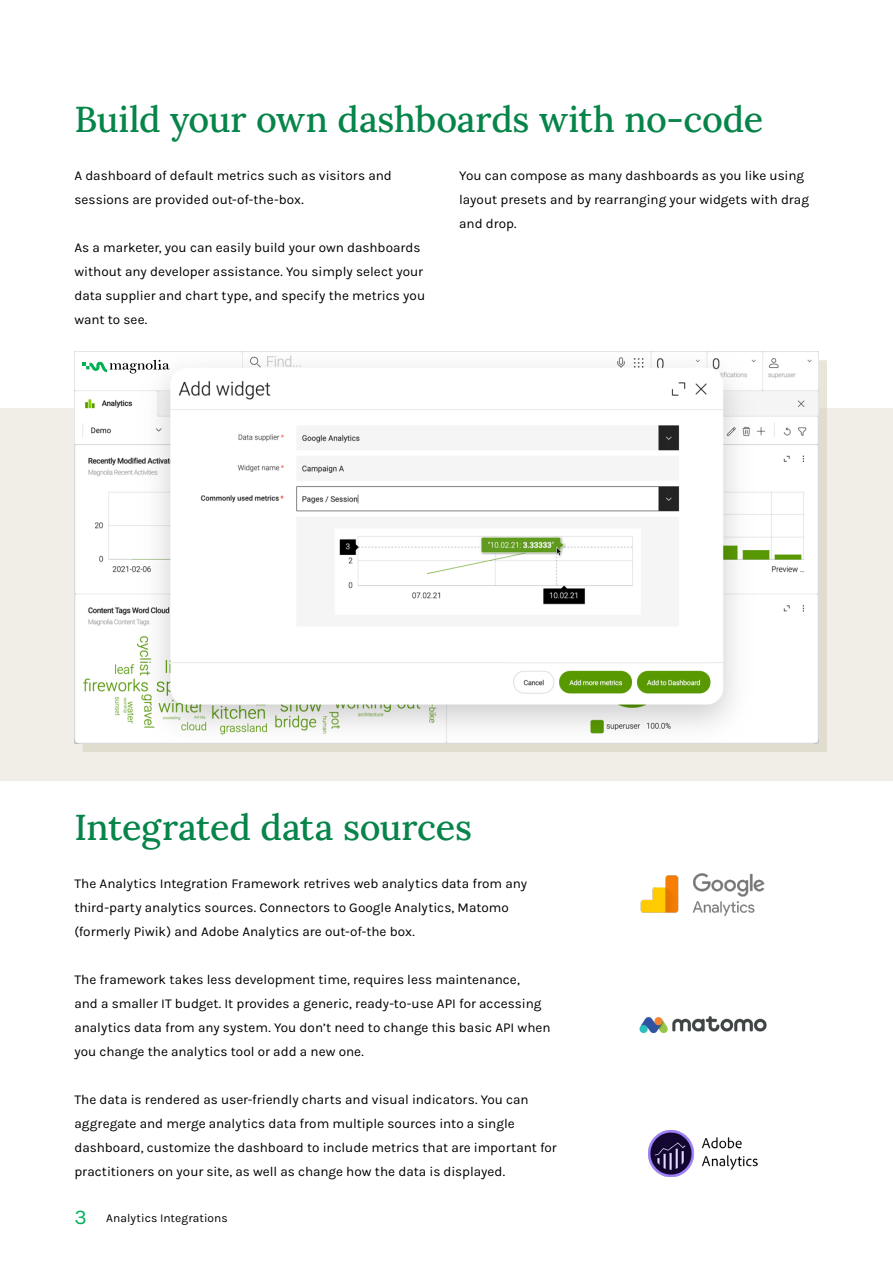
<style>
.page{position:relative;width:893px;height:1263px;background:#fff}
.page>*{position:absolute;margin:0;border:0;box-sizing:border-box;transform-origin:0 0}
.t1{font:500 36px "Lora";letter-spacing:-.005em;color:#068449}
.t2{font:13.5px/24px "Karla";color:#000}
.t3{font:12px "Karla";letter-spacing:.005em;color:#000}
.s1{font-size:21px;color:#00b25e}
</style>
<div class="page">
<div style="left:0;top:408px;width:893px;height:372px;background:#f0eee7"></div>
<img style="left:649px;top:1131px;width:108px;height:45px">
<img style="left:639px;top:1016px;width:128px;height:18px">
<img style="left:640px;top:873px;width:125px;height:44px">
<div style="left:83px;top:360px;width:744px;height:392px;background:#e0dcce"></div>
<img style="left:74px;top:352px;width:745px;height:391px">
<div style="left:79px;top:356px;width:72px;height:21px;background:#fff"></div>
<svg style="left:83px;top:360px;width:86px;height:14px"></svg>
<h1 class="t1" style="left:74px;top:91px;width:690px">Build your own dashboards with no-code</h1>
<p class="t2" style="left:74px;top:163px;width:319px">A dashboard of default metrics such as visitors and sessions are provided out-of-the-box.</p>
<p class="t2" style="left:74px;top:235px;width:352px">As a marketer, you can easily build your own dashboards without any developer assistance. You simply select your data supplier and chart type, and specify the metrics you want to see.</p>
<p class="t2" style="left:459px;top:163px;width:351px">You can compose as many dashboards as you like using layout presets and by rearranging your widgets with drag and drop.</p>
<h1 class="t1" style="left:74px;top:799px;width:399px">Integrated data sources</h1>
<p class="t2" style="left:74px;top:871px;width:454px">The Analytics Integration Framework retrives web analytics data from any third-party analytics sources. Connectors to Google Analytics, Matomo (formerly Piwik) and Adobe Analytics are out-of-the box.</p>
<p class="t2" style="left:74px;top:967px;width:478px">The framework takes less development time, requires less maintenance,<br>and a smaller IT budget. It provides a generic, ready-to-use API for accessing analytics data from any system. You don’t need to change this basic API when you change the analytics tool or add a new one.</p>
<p class="t2" style="left:74px;top:1087px;width:484px">The data is rendered as user-friendly charts and visual indicators. You can aggregate and merge analytics data from multiple sources into a single dashboard, customize the dashboard to include metrics that are important for practitioners on your site, as well as change how the data is displayed.</p>
<p class="t3" style="left:74px;top:1210px;width:155px"><span class="s1">3</span> Analytics Integrations</p>
</div>
